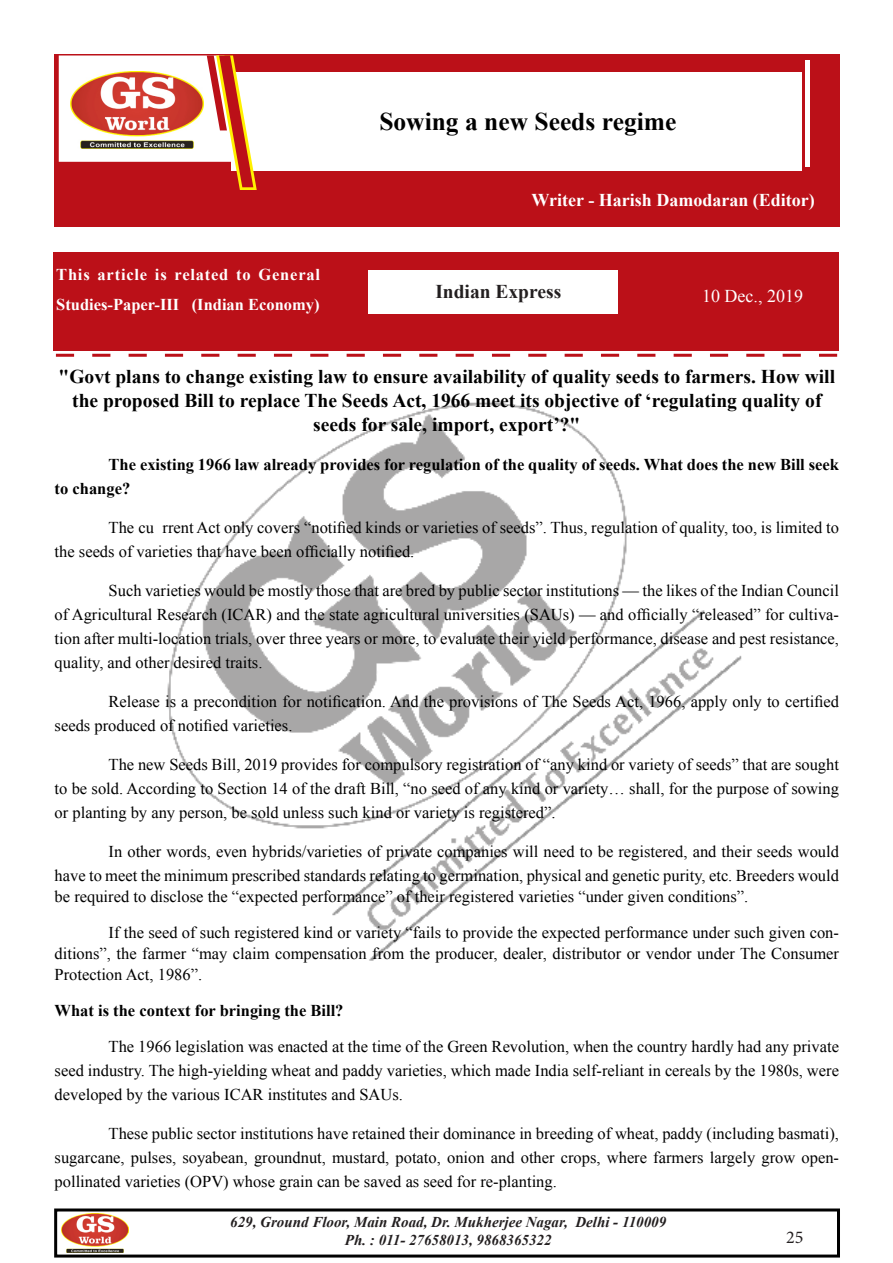
<style>
.page{position:relative;width:893px;height:1263px;background:#fff}
.page>*{position:absolute;margin:0;border:0;box-sizing:border-box;transform-origin:0 0}
.t1{font:700 25.5px "Times New Roman";color:#000}
.t2{font:700 19.5px/24px "Times New Roman";color:#000;text-align:center}
.t3{font:700 19.5px "Times New Roman";color:#231f20}
.t4{font:700 18px "Times New Roman";color:#fff}
.ody_Text{font:18px "Times New Roman";color:#fff}
.t5{font:18px "Minion Pro";color:#231f20}
.t6{font:16.5px/24px "Times New Roman";color:#000;text-align:justify}
.t7{font:700 16.5px/24px "Times New Roman";color:#000}
.Body_Text{font:700 16.5px/30px "Times New Roman";letter-spacing:.015em;color:#fff}
.t8{font:italic 700 15px/18px "Times New Roman";color:#231f20;text-align:center}
</style>
<div class="page">
<div style="left:54px;top:1208px;width:786px;height:49px;border:3px solid #000"></div>
<img style="left:106px;top:350px;width:687px;height:611px">
<img style="left:62px;top:1213px;width:66px;height:39px">
<svg style="left:56px;top:354px;width:781px;height:3px"></svg>
<div style="left:55px;top:54px;width:785px;height:172px;background:#bb1018"></div>
<div style="left:53px;top:252px;width:785px;height:98px;background:#bb1018"></div>
<div style="left:368px;top:270px;width:249px;height:44px;background:#fff"></div>
<div style="left:232px;top:73px;width:570px;height:98px;background:#fff"></div>
<svg style="left:59px;top:55px;width:198px;height:135px"></svg>
<svg style="left:806px;top:60px;width:4px;height:106px"></svg>
<p class="t1" style="left:379px;top:104px;width:299px">Sowing a new Seeds regime</p>
<p class="Body_Text" style="left:56px;top:259px;width:265px">This article is related to General<br>Studies-Paper-III (Indian Economy)</p>
<p class="t4" style="left:531px;top:187px;width:285px">Writer - Harish Damodaran (Editor)</p>
<p class="t3" style="left:435px;top:278px;width:127px">Indian Express</p>
<p class="ody_Text" style="left:702px;top:284px;width:102px">10 Dec., 2019</p>
<p class="t2" style="left:59px;top:364px;width:778px">"Govt plans to change existing law to ensure availability of quality seeds to farmers. How will the proposed Bill to replace The Seeds Act, 1966 meet its objective of ‘regulating quality of seeds for sale, import, export’?"</p>
<p class="t7" style="left:55px;top:452px;width:786px;text-indent:54px">The existing 1966 law already provides for regulation of the quality of seeds. What does the new Bill seek to change?</p>
<p class="t6" style="left:55px;top:515px;width:786px;text-indent:54px">The cu rrent Act only covers “notified kinds or varieties of seeds”. Thus, regulation of quality, too, is limited to the seeds of varieties that have been officially notified.</p>
<p class="t6" style="left:55px;top:578px;width:786px;text-indent:54px">Such varieties would be mostly those that are bred by public sector institutions — the likes of the Indian Council of Agricultural Research (ICAR) and the state agricultural universities (SAUs) — and officially “released” for cultiva&shy;tion after multi-location trials, over three years or more, to evaluate their yield performance, disease and pest resistance, quality, and other desired traits.</p>
<p class="t6" style="left:55px;top:689px;width:786px;text-indent:54px">Release is a precondition for notification. And the provisions of The Seeds Act, 1966, apply only to certified seeds produced of notified varieties.</p>
<p class="t6" style="left:55px;top:752px;width:786px;text-indent:54px">The new Seeds Bill, 2019 provides for compulsory registration of “any kind or variety of seeds” that are sought to be sold. According to Section 14 of the draft Bill, “no seed of any kind or variety… shall, for the purpose of sowing or planting by any person, be sold unless such kind or variety is registered”.</p>
<p class="t6" style="left:55px;top:839px;width:786px;text-align:right">In other words, even hybrids/varieties of private companies will need to be registered, and their seeds would<br>have to meet the minimum prescribed standards relating to germination, physical and genetic purity, etc. Breeders would</p>
<p class="t6" style="left:55px;top:884px;width:695px">be required to disclose the “expected performance” of their registered varieties “under given conditions”.</p>
<p class="t6" style="left:55px;top:922px;width:786px;line-height:21px;text-indent:54px">If the seed of such registered kind or variety “fails to provide the expected performance under such given con&shy;ditions”, the farmer “may claim compensation from the producer, dealer, distributor or vendor under The Consumer Protection Act, 1986”.</p>
<p class="t7" style="left:55px;top:998px;width:290px">What is the context for bringing the Bill?</p>
<p class="t6" style="left:55px;top:1034px;width:786px;text-indent:54px">The 1966 legislation was enacted at the time of the Green Revolution, when the country hardly had any private seed industry. The high-yielding wheat and paddy varieties, which made India self-reliant in cereals by the 1980s, were developed by the various ICAR institutes and SAUs.</p>
<p class="t6" style="left:55px;top:1121px;width:786px;text-indent:54px">These public sector institutions have retained their dominance in breeding of wheat, paddy (including basmati), sugarcane, pulses, soyabean, groundnut, mustard, potato, onion and other crops, where farmers largely grow open&shy;pollinated varieties (OPV) whose grain can be saved as seed for re-planting.</p>
<p class="t8" style="left:230px;top:1212px;width:437px">629, Ground Floor, Main Road, Dr. Mukherjee Nagar, Delhi - 110009<br>Ph. : 011- 27658013, 9868365322</p>
<p class="t5" style="left:786px;top:1225px;width:19px">25</p>
</div>
